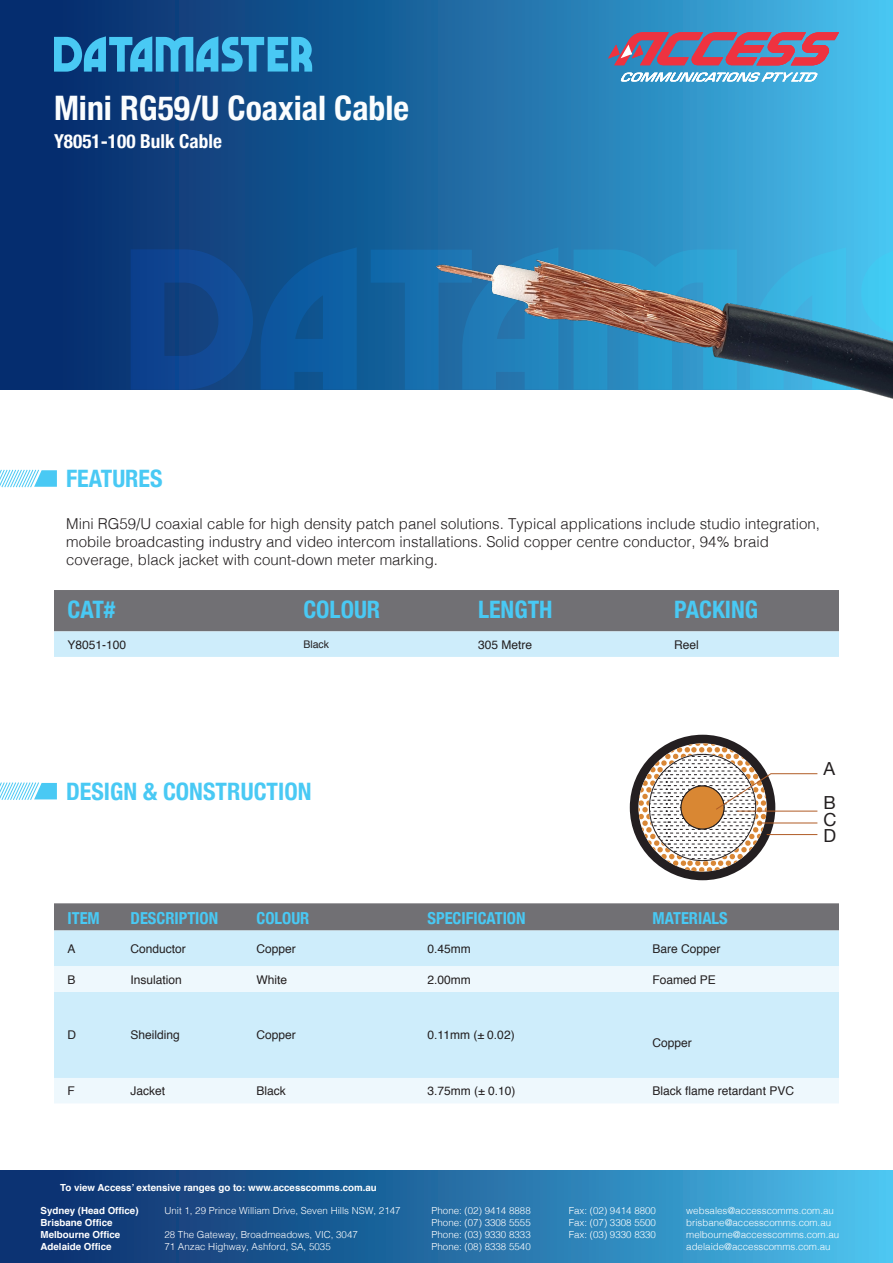
<style>
.page{position:relative;width:893px;height:1263px;background:#fff}
.page>*{position:absolute;margin:0;border:0;box-sizing:border-box;transform-origin:0 0}
.t1{font:700 condensed 33.75px "Helvetica Neue";color:#fbfdfe}
.t2{font:700 condensed 24px "Helvetica Neue";color:#49c9f4}
.t3{font:700 condensed 19.2px "Helvetica Neue";color:#fff}
.t4{font:18px "Helvetica Neue";color:#231f20}
.t5{font:700 condensed 16.5px "Helvetica Neue";color:#49c9f4}
.t6{font:300 15px/18px "Helvetica";color:#231f20}
.t7{font:12px "Helvetica";color:#231f20}
.t8{font:10.5px "Helvetica";color:#231f20}
.t9{font:300 9.75px/12px "Helvetica";color:#fff}
.t10{font:700 9.75px/12px "Helvetica";color:#fff}
</style>
<div class="page">
<div style="left:0;top:1170px;width:893px;height:93px;background:linear-gradient(to right,#062666,#48bdea)"></div>
<div style="left:0;top:1px;width:892px;height:389px;background:linear-gradient(to right,#001f62,#43bbe9)"></div>
<svg style="left:261px;top:247px;width:96px;height:143px;background:#0d599c"></svg>
<svg style="left:371px;top:247px;width:22px;height:143px;background:#11609c"></svg>
<svg style="left:131px;top:249px;width:122px;height:141px;background:#10458c"></svg>
<div style="left:630px;top:735px;width:145px;height:145px;border:9px solid #241f21;border-radius:50%"></div>
<svg style="left:54px;top:36px;width:258px;height:36px;background:#3193c5"></svg>
<svg style="left:608px;top:32px;width:231px;height:14px;background:#a45c78"></svg>
<svg style="left:0;top:469px;width:57px;height:19px"></svg>
<svg style="left:54px;top:590px;width:785px;height:67px;background:#95a0a8"></svg>
<svg style="left:0;top:782px;width:57px;height:18px"></svg>
<div style="left:54px;top:903px;width:785px;height:27px;background:#717074"></div>
<div style="left:54px;top:930px;width:785px;height:36px;background:#ceedfb"></div>
<svg style="left:54px;top:966px;width:785px;height:137px;background:#d9f1fb"></svg>
<svg style="left:638px;top:743px;width:180px;height:128px"></svg>
<img style="left:393px;top:46px;width:500px;height:545px">
<p class="t1" style="left:54px;top:80px;width:357px">Mini RG59/U Coaxial Cable</p>
<p class="t3" style="left:54px;top:126px;width:169px">Y8051-100 Bulk Cable</p>
<p class="t2" style="left:66px;top:459px;width:98px">FEATURES</p>
<p class="t6" style="left:66px;top:513px;width:755px">Mini RG59/U coaxial cable for high density patch panel solutions. Typical applications include studio integration, mobile broadcasting industry and video intercom installations. Solid copper centre conductor, 94% braid coverage, black jacket with count-down meter marking.</p>
<p class="t2" style="left:68px;top:589px;width:49px">CAT#</p>
<p class="t2" style="left:303px;top:589px;width:78px">COLOUR</p>
<p class="t2" style="left:478px;top:589px;width:76px">LENGTH</p>
<p class="t2" style="left:674px;top:589px;width:85px">PACKING</p>
<p class="t7" style="left:68px;top:635px;width:60px">Y8051-100</p>
<p class="t8" style="left:303px;top:636px;width:27px">Black</p>
<p class="t7" style="left:478px;top:635px;width:56px">305 Metre</p>
<p class="t7" style="left:674px;top:635px;width:26px">Reel</p>
<p class="t2" style="left:66px;top:771px;width:247px">DESIGN &amp; CONSTRUCTION</p>
<p class="t5" style="left:68px;top:904px;width:34px">ITEM</p>
<p class="t5" style="left:131px;top:904px;width:89px">DESCRIPTION</p>
<p class="t5" style="left:257px;top:904px;width:54px">COLOUR</p>
<p class="t5" style="left:428px;top:904px;width:100px">SPECIFICATION</p>
<p class="t5" style="left:653px;top:904px;width:77px">MATERIALS</p>
<p class="t7" style="left:68px;top:939px;width:10px">A</p>
<p class="t7" style="left:131px;top:939px;width:57px">Conductor</p>
<p class="t7" style="left:257px;top:939px;width:41px">Copper</p>
<p class="t7" style="left:428px;top:939px;width:45px">0.45mm</p>
<p class="t7" style="left:653px;top:939px;width:70px">Bare Copper</p>
<p class="t7" style="left:68px;top:970px;width:10px">B</p>
<p class="t7" style="left:131px;top:970px;width:53px">Insulation</p>
<p class="t7" style="left:257px;top:970px;width:32px">White</p>
<p class="t7" style="left:428px;top:970px;width:45px">2.00mm</p>
<p class="t7" style="left:653px;top:970px;width:65px">Foamed PE</p>
<p class="t7" style="left:68px;top:1026px;width:10px">D</p>
<p class="t7" style="left:131px;top:1026px;width:51px">Sheilding</p>
<p class="t7" style="left:257px;top:1026px;width:41px">Copper</p>
<p class="t7" style="left:428px;top:1026px;width:89px">0.11mm (± 0.02)</p>
<p class="t7" style="left:653px;top:1033px;width:41px">Copper</p>
<p class="t7" style="left:68px;top:1082px;width:9px">F</p>
<p class="t7" style="left:131px;top:1082px;width:36px">Jacket</p>
<p class="t7" style="left:257px;top:1082px;width:31px">Black</p>
<p class="t7" style="left:428px;top:1082px;width:89px">3.75mm (± 0.10)</p>
<p class="t7" style="left:653px;top:1082px;width:143px">Black flame retardant PVC</p>
<p class="t4" style="left:823px;top:756px;width:13px">A</p>
<p class="t4" style="left:823px;top:790px;width:14px">B</p>
<p class="t4" style="left:823px;top:807px;width:14px">C</p>
<p class="t4" style="left:823px;top:822px;width:14px">D</p>
<p class="t10" style="left:60px;top:1182px;width:318px">To view Access’ extensive ranges go to: www.accesscomms.com.au</p>
<p class="t10" style="left:41px;top:1205px;width:100px">Sydney (Head Office)<br>Brisbane Office<br>Melbourne Office<br>Adelaide Office</p>
<p class="t9" style="left:164px;top:1203px;width:238px">Unit 1, 29 Prince William Drive, Seven Hills NSW, 2147</p>
<p class="t9" style="left:164px;top:1227px;width:195px">28 The Gateway, Broadmeadows, VIC, 3047<br>71 Anzac Highway, Ashford, SA, 5035</p>
<p class="t9" style="left:432px;top:1203px;width:101px;text-align:justify">Phone: (02) 9414 8888<br>Phone: (07) 3308 5555<br>Phone: (03) 9330 8333<br>Phone: (08) 8338 5540</p>
<p class="t9" style="left:569px;top:1203px;width:89px;text-align:justify">Fax: (02) 9414 8800<br>Fax: (07) 3308 5500<br>Fax: (03) 9330 8330</p>
<p class="t9" style="left:686px;top:1203px;width:155px">websales@accesscomms.com.au brisbane@accesscomms.com.au melbourne@accesscomms.com.au adelaide@accesscomms.com.au</p>
</div>
